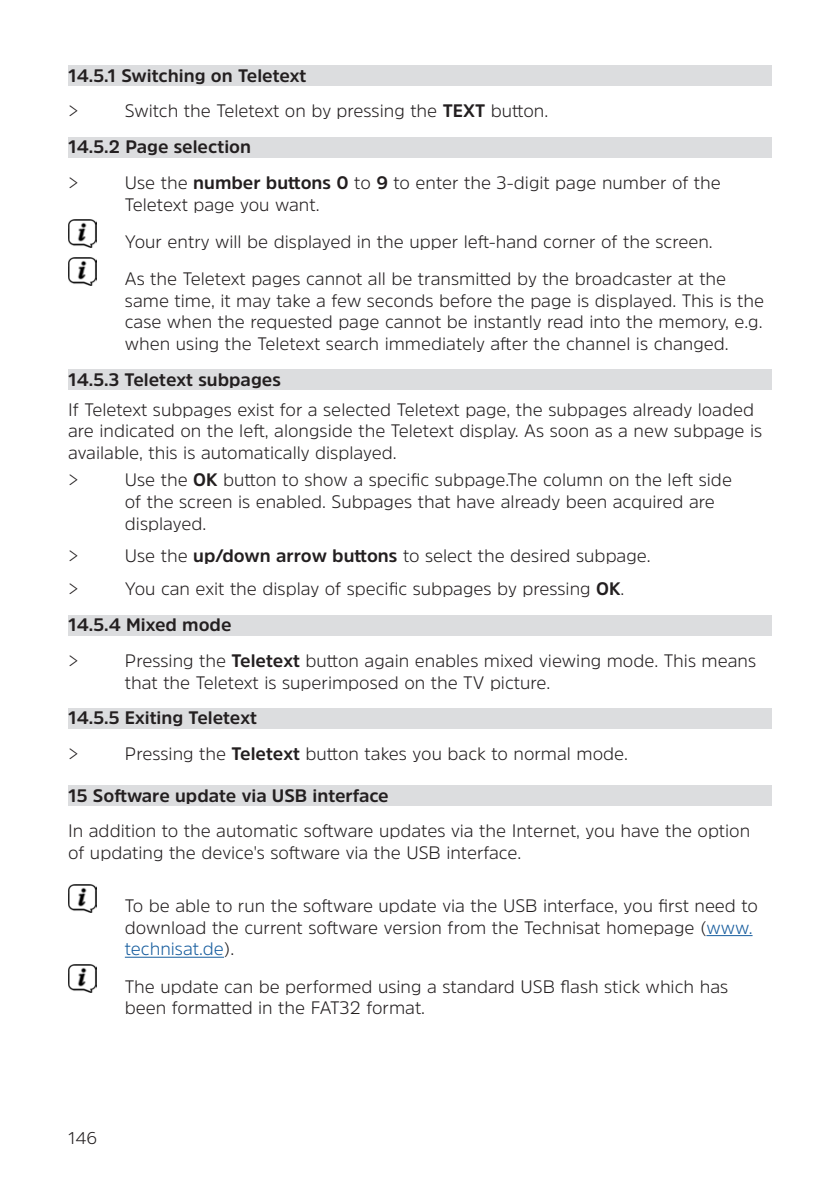
<style>
.page{position:relative;width:840px;height:1191px;background:#fff}
.page>*{position:absolute;margin:0;border:0;box-sizing:border-box;transform-origin:0 0}
.t1{font:300 18px/21.6px "Amsi Pro";color:#231f20}
.t2{font:700 18px "Amsi Pro";color:#231f20}
.t3{font:300 17px "Amsi Pro";color:#231f20}
.s1{font-weight:700}
.s2{color:#175d9e}
</style>
<div class="page">
<div style="left:68px;top:65px;width:703px;height:21px;background:#dcdddf"></div>
<div style="left:68px;top:137px;width:703px;height:21px;background:#dcdddf"></div>
<div style="left:68px;top:369px;width:703px;height:21px;background:#dcdddf"></div>
<div style="left:68px;top:615px;width:703px;height:20px;background:#dcdddf"></div>
<div style="left:68px;top:708px;width:703px;height:21px;background:#dcdddf"></div>
<div style="left:68px;top:785px;width:703px;height:21px;background:#dcdddf"></div>
<hr style="left:706px;top:935px;width:46px;height:1px;background:#175d9e">
<hr style="left:125px;top:957px;width:99px;height:1px;background:#175d9e">
<img style="left:68px;top:220px;width:28px;height:28px">
<img style="left:68px;top:257px;width:28px;height:28px">
<img style="left:68px;top:884px;width:28px;height:28px">
<img style="left:68px;top:964px;width:28px;height:28px">
<p class="t2" style="left:68px;top:66px;width:240px">14.5.1 Switching on Teletext</p>
<p class="t1" style="left:68px;top:100px;width:12px">&gt;</p>
<p class="t1" style="left:68px;top:93px;width:481px;line-height:35.8px;text-indent:57px">Switch the Teletext on by pressing the <span class="s1">TEXT</span> button.<br><span class="s1">14.5.2 Page selection</span></p>
<p class="t1" style="left:68px;top:172px;width:12px">&gt;</p>
<p class="t1" style="left:125px;top:172px;width:597px">Use the <span class="s1">number buttons 0</span> to <span class="s1">9</span> to enter the 3-digit page number of the<br>Teletext page you want.</p>
<p class="t1" style="left:125px;top:223px;width:602px;line-height:37.2px">Your entry will be displayed in the upper left-hand corner of the screen.<br>As the Teletext pages cannot all be transmitted by the broadcaster at the</p>
<p class="t1" style="left:125px;top:289px;width:640px;text-align:justify">same time, it may take a few seconds before the page is displayed. This is the case when the requested page cannot be instantly read into the memory, e.g. when using the Teletext search immediately after the channel is changed.</p>
<p class="t2" style="left:68px;top:370px;width:214px">14.5.3 Teletext subpages</p>
<p class="t1" style="left:68px;top:398px;width:695px">If Teletext subpages exist for a selected Teletext page, the subpages already loaded are indicated on the left, alongside the Teletext display. As soon as a new subpage is available, this is automatically displayed.</p>
<p class="t1" style="left:68px;top:469px;width:12px">&gt;</p>
<p class="t1" style="left:125px;top:469px;width:608px">Use the <span class="s1">OK</span> button to show a specific subpage.The column on the left side of the screen is enabled. Subpages that have already been acquired are displayed.</p>
<p class="t1" style="left:68px;top:545px;width:12px">&gt;</p>
<p class="t1" style="left:125px;top:545px;width:527px">Use the <span class="s1">up/down arrow buttons</span> to select the desired subpage.</p>
<p class="t1" style="left:68px;top:578px;width:12px">&gt;</p>
<p class="t1" style="left:68px;top:571px;width:557px;line-height:35.8px;text-indent:57px">You can exit the display of specific subpages by pressing <span class="s1">OK</span>.<br><span class="s1">14.5.4 Mixed mode</span></p>
<p class="t1" style="left:68px;top:649px;width:12px">&gt;</p>
<p class="t1" style="left:125px;top:649px;width:632px">Pressing the <span class="s1">Teletext</span> button again enables mixed viewing mode. This means that the Teletext is superimposed on the TV picture.</p>
<p class="t2" style="left:68px;top:709px;width:190px">14.5.5 Exiting Teletext</p>
<p class="t1" style="left:68px;top:743px;width:12px">&gt;</p>
<p class="t1" style="left:125px;top:743px;width:504px">Pressing the <span class="s1">Teletext</span> button takes you back to normal mode.</p>
<p class="t2" style="left:68px;top:786px;width:322px">15 Software update via USB interface</p>
<p class="t1" style="left:68px;top:820px;width:683px">In addition to the automatic software updates via the Internet, you have the option of updating the device's software via the USB interface.</p>
<p class="t1" style="left:125px;top:895px;width:634px">To be able to run the software update via the USB interface, you first need to download the current software version from the Technisat homepage (<span class="s2">www. technisat.de</span>).</p>
<p class="t1" style="left:125px;top:975px;width:604px">The update can be performed using a standard USB flash stick which has been formatted in the FAT32 format.</p>
<p class="t3" style="left:68px;top:1129px;width:30px">146</p>
</div>
